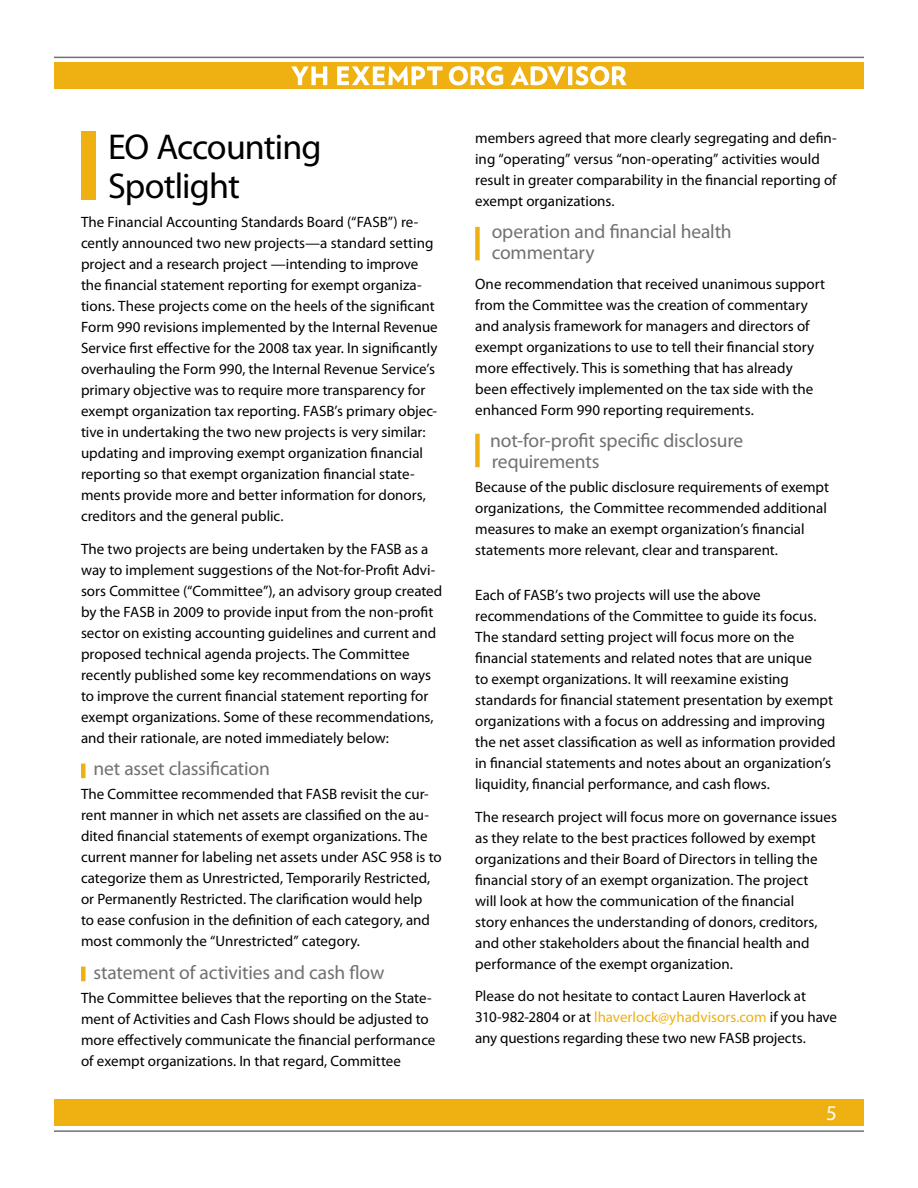
<style>
.page{position:relative;width:918px;height:1188px;background:#fff}
.page>*{position:absolute;margin:0;border:0;box-sizing:border-box;transform-origin:0 0}
.t1{font:36px/39px "Myriad Pro";letter-spacing:-.025em;color:#000}
.t2{font:21px "Myriad Pro";color:#fff}
.t3{font:19.5px/21px "Myriad Pro";letter-spacing:-.01em;color:#717073}
.t4{font:15px/21px "Myriad Pro";color:#000}
.s1{color:#eeb111}
</style>
<div class="page">
<div style="left:54px;top:62px;width:810px;height:27px;background:#eeb111"></div>
<svg style="left:291px;top:66px;width:336px;height:19px"></svg>
<hr style="left:54px;top:57px;width:810px;height:1px;background:#717073">
<div style="left:54px;top:1099px;width:810px;height:27px;background:#eeb111"></div>
<hr style="left:54px;top:1130px;width:810px;height:2px;background:#717073">
<div style="left:81px;top:132px;width:15px;height:68px;background:#eeb111"></div>
<div style="left:81px;top:764px;width:5px;height:14px;background:#eeb111"></div>
<div style="left:81px;top:967px;width:5px;height:14px;background:#eeb111"></div>
<div style="left:475px;top:434px;width:5px;height:33px;background:#eeb111"></div>
<div style="left:475px;top:227px;width:5px;height:33px;background:#eeb111"></div>
<h1 class="t1" style="left:108px;top:127px;width:215px">EO Accounting<br>Spotlight</h1>
<p class="t4" style="left:81px;top:212px;width:358px">The Financial Accounting Standards Board (“FASB”) re&shy;cently announced two new projects—a standard setting project and a research project —intending to improve the financial statement reporting for exempt organiza&shy;tions. These projects come on the heels of the significant Form 990 revisions implemented by the Internal Revenue Service first effective for the 2008 tax year. In significantly overhauling the Form 990, the Internal Revenue Service’s primary objective was to require more transparency for exempt organization tax reporting. FASB’s primary objec&shy;tive in undertaking the two new projects is very similar: updating and improving exempt organization financial reporting so that exempt organization financial state&shy;ments provide more and better information for donors, creditors and the general public.</p>
<p class="t4" style="left:81px;top:538px;width:363px">The two projects are being undertaken by the FASB as a way to implement suggestions of the Not-for-Profit Advi&shy;sors Committee (“Committee”), an advisory group created by the FASB in 2009 to provide input from the non-profit sector on existing accounting guidelines and current and proposed technical agenda projects. The Committee recently published some key recommendations on ways to improve the current financial statement reporting for exempt organizations. Some of these recommendations, and their rationale, are noted immediately below:</p>
<h3 class="t3" style="left:93px;top:758px;width:178px">net asset classification</h3>
<p class="t4" style="left:81px;top:783px;width:362px">The Committee recommended that FASB revisit the cur&shy;rent manner in which net assets are classified on the au&shy;dited financial statements of exempt organizations. The current manner for labeling net assets under ASC 958 is to categorize them as Unrestricted, Temporarily Restricted, or Permanently Restricted. The clarification would help<br>to ease confusion in the definition of each category, and most commonly the “Unrestricted” category.</p>
<h3 class="t3" style="left:93px;top:961px;width:292px">statement of activities and cash flow</h3>
<p class="t4" style="left:81px;top:987px;width:356px">The Committee believes that the reporting on the State&shy;ment of Activities and Cash Flows should be adjusted to more effectively communicate the financial performance of exempt organizations. In that regard, Committee</p>
<p class="t4" style="left:475px;top:127px;width:363px">members agreed that more clearly segregating and defin&shy;ing “operating” versus “non-operating” activities would result in greater comparability in the financial reporting of exempt organizations.</p>
<h3 class="t3" style="left:492px;top:221px;width:242px">operation and financial health commentary</h3>
<p class="t4" style="left:475px;top:273px;width:351px">One recommendation that received unanimous support from the Committee was the creation of commentary and analysis framework for managers and directors of exempt organizations to use to tell their financial story more effectively. This is something that has already been effectively implemented on the tax side with the enhanced Form 990 reporting requirements.</p>
<h3 class="t3" style="left:490px;top:430px;width:255px">not-for-profit specific disclosure requirements</h3>
<p class="t4" style="left:475px;top:476px;width:355px">Because of the public disclosure requirements of exempt organizations, the Committee recommended additional measures to make an exempt organization’s financial statements more relevant, clear and transparent.</p>
<p class="t4" style="left:475px;top:584px;width:362px">Each of FASB’s two projects will use the above recommendations of the Committee to guide its focus.<br>The standard setting project will focus more on the financial statements and related notes that are unique<br>to exempt organizations. It will reexamine existing standards for financial statement presentation by exempt organizations with a focus on addressing and improving the net asset classification as well as information provided in financial statements and notes about an organization’s liquidity, financial performance, and cash flows.</p>
<p class="t4" style="left:475px;top:806px;width:363px">The research project will focus more on governance issues as they relate to the best practices followed by exempt organizations and their Board of Directors in telling the financial story of an exempt organization. The project<br>will look at how the communication of the financial<br>story enhances the understanding of donors, creditors, and other stakeholders about the financial health and performance of the exempt organization.</p>
<p class="t4" style="left:475px;top:985px;width:363px">Please do not hesitate to contact Lauren Haverlock at<br>310-982-2804 or at <span class="s1">lhaverlock@yhadvisors.com</span> if you have any questions regarding these two new FASB projects.</p>
<h2 class="t2" style="left:826px;top:1100px;width:12px">5</h2>
</div>
